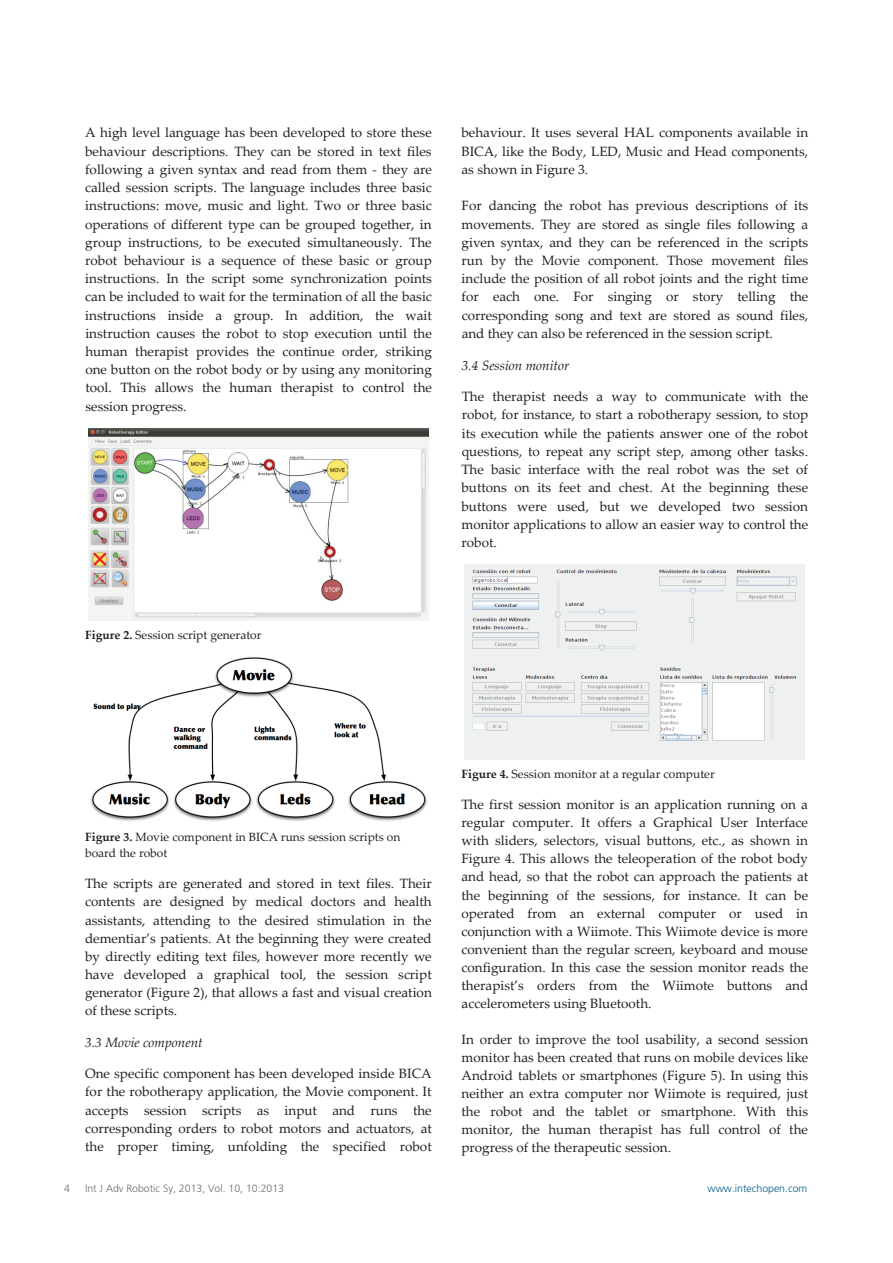
<style>
.page{position:relative;width:893px;height:1263px;background:#fff}
.page>*{position:absolute;margin:0;border:0;box-sizing:border-box;transform-origin:0 0}
.t1{font:13.5px/18.1px "Palatino Linotype";color:#231f20;text-align:justify}
.t2{font:italic 13.5px "Palatino Linotype";color:#231f20}
.t3{font:12px/16.4px "Palatino Linotype";color:#231f20}
.t4{font:300 10.5px "Frutiger";color:#6c6d70}
.t5{font:300 10.5px "Frutiger";color:#005b8d}
.s1{font-weight:700}
</style>
<div class="page">
<img style="left:465px;top:564px;width:340px;height:195px">
<img style="left:90px;top:657px;width:337px;height:164px">
<img style="left:88px;top:428px;width:340px;height:192px">
<p class="t1" style="left:85px;top:123px;width:348px">A high level language has been developed to store these behaviour descriptions. They can be stored in text files following a given syntax and read from them ‐ they are called session scripts. The language includes three basic instructions: move, music and light. Two or three basic operations of different type can be grouped together, in group instructions, to be executed simultaneously. The robot behaviour is a sequence of these basic or group instructions. In the script some synchronization points can be included to wait for the termination of all the basic instructions inside a group. In addition, the wait instruction causes the robot to stop execution until the human therapist provides the continue order, striking one button on the robot body or by using any monitoring tool. This allows the human therapist to control the session progress.</p>
<p class="t1" style="left:461px;top:123px;width:348px">behaviour. It uses several HAL components available in BICA, like the Body, LED, Music and Head components, as shown in Figure 3.</p>
<p class="t1" style="left:461px;top:196px;width:348px">For dancing the robot has previous descriptions of its movements. They are stored as single files following a given syntax, and they can be referenced in the scripts run by the Movie component. Those movement files include the position of all robot joints and the right time for each one. For singing or story telling the corresponding song and text are stored as sound files, and they can also be referenced in the session script.</p>
<p class="t2" style="left:462px;top:355px;width:109px">3.4 Session monitor</p>
<p class="t1" style="left:461px;top:387px;width:348px">The therapist needs a way to communicate with the robot, for instance, to start a robotherapy session, to stop its execution while the patients answer one of the robot questions, to repeat any script step, among other tasks.<br>The basic interface with the real robot was the set of buttons on its feet and chest. At the beginning these buttons were used, but we developed two session monitor applications to allow an easier way to control the robot.</p>
<p class="t3" style="left:85px;top:626px;width:178px"><span class="s1">Figure 2.</span> Session script generator</p>
<p class="t3" style="left:85px;top:828px;width:317px"><span class="s1">Figure 3.</span> Movie component in BICA runs session scripts on board the robot</p>
<p class="t1" style="left:85px;top:874px;width:348px">The scripts are generated and stored in text files. Their contents are designed by medical doctors and health assistants, attending to the desired stimulation in the dementiar’s patients. At the beginning they were created by directly editing text files, however more recently we have developed a graphical tool, the session script generator (Figure 2), that allows a fast and visual creation of these scripts.</p>
<p class="t2" style="left:85px;top:1032px;width:119px">3.3 Movie component</p>
<p class="t1" style="left:85px;top:1064px;width:348px">One specific component has been developed inside BICA for the robotherapy application, the Movie component. It accepts session scripts as input and runs the corresponding orders to robot motors and actuators, at the proper timing, unfolding the specified robot</p>
<p class="t3" style="left:461px;top:765px;width:255px"><span class="s1">Figure 4.</span> Session monitor at a regular computer</p>
<p class="t1" style="left:461px;top:795px;width:348px">The first session monitor is an application running on a regular computer. It offers a Graphical User Interface with sliders, selectors, visual buttons, etc., as shown in Figure 4. This allows the teleoperation of the robot body and head, so that the robot can approach the patients at the beginning of the sessions, for instance. It can be operated from an external computer or used in conjunction with a Wiimote. This Wiimote device is more convenient than the regular screen, keyboard and mouse configuration. In this case the session monitor reads the therapist’s orders from the Wiimote buttons and accelerometers using Bluetooth.</p>
<p class="t1" style="left:461px;top:1030px;width:348px">In order to improve the tool usability, a second session monitor has been created that runs on mobile devices like Android tablets or smartphones (Figure 5). In using this neither an extra computer nor Wiimote is required, just the robot and the tablet or smartphone. With this monitor, the human therapist has full control of the progress of the therapeutic session.</p>
<p class="t4" style="left:64px;top:1182px;width:7px">4</p>
<p class="t4" style="left:85px;top:1182px;width:201px">Int J Adv Robotic Sy, 2013, Vol. 10, 10:2013</p>
<p class="t5" style="left:707px;top:1182px;width:101px">www.intechopen.com</p>
</div>
